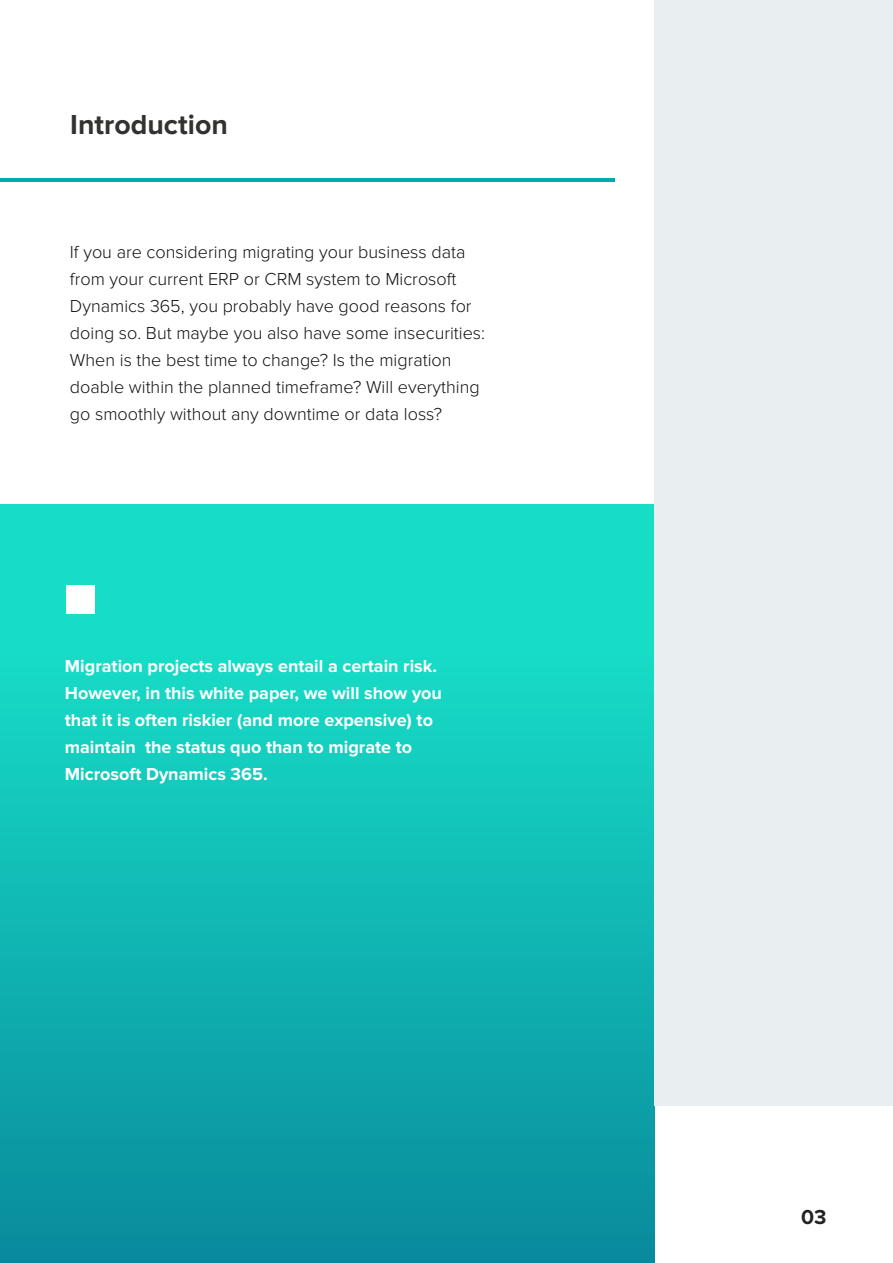
<style>
.page{position:relative;width:893px;height:1263px;background:#fff}
.page>*{position:absolute;margin:0;border:0;box-sizing:border-box;transform-origin:0 0}
.t1{font:700 28.5px "Proxima Nova";color:#333231}
.t2{font:700 21px "Proxima Nova";color:#232323}
.t3{font:300 18px/27px "Proxima Nova";color:#121112}
.t4{font:700 18px/27px "Proxima Nova";color:#fff}
</style>
<div class="page">
<div style="left:0;top:504px;width:654px;height:759px;background:linear-gradient(to bottom,#19e9cd,#098d9e)"></div>
<div style="left:654px;top:0;width:238px;height:1106px;background:#e9eef1"></div>
<hr style="left:0;top:178px;width:615px;height:3px;background:#00acac">
<div style="left:66px;top:586px;width:29px;height:28px;background:#fff"></div>
<h1 class="t1" style="left:70px;top:108px;width:159px">Introduction</h1>
<p class="t3" style="left:70px;top:238px;width:417px">If you are considering migrating your business data from your current ERP or CRM system to Microsoft Dynamics 365, you probably have good reasons for doing so. But maybe you also have some insecurities:<br>When is the best time to change? Is the migration doable within the planned timeframe? Will everything go smoothly without any downtime or data loss?</p>
<p class="t4" style="left:65px;top:653px;width:379px">Migration projects always entail a certain risk.<br>However, in this white paper, we will show you that it is often riskier (and more expensive) to maintain the status quo than to migrate to Microsoft Dynamics 365.</p>
<p class="t2" style="left:801px;top:1204px;width:27px">03</p>
</div>
